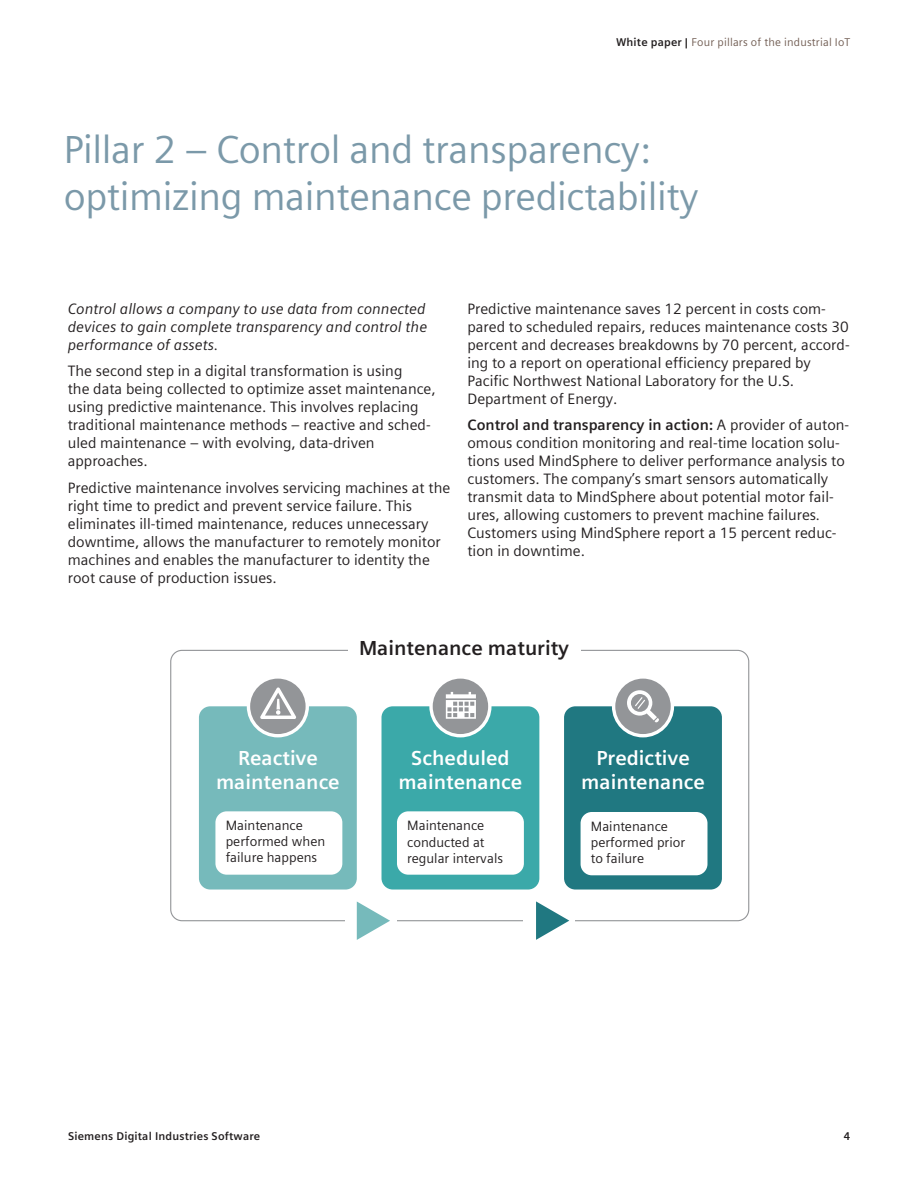
<style>
.page{position:relative;width:918px;height:1188px;background:#fff}
.page>*{position:absolute;margin:0;border:0;box-sizing:border-box;transform-origin:0 0}
.Headline__26pt_120{font:39px/46.8px "Siemens Sans Global";letter-spacing:-.01em;color:#7b99a9}
.t1{font:700 20.25px/24.3px "Siemens Sans";color:#fff;text-align:center}
.t2{font:700 20.25px "Siemens Sans";color:#231f20}
.Body_text__10pt_4mm{font:15px/18px "Siemens Sans Global";color:#231f20}
.Body_text__10pt_4mm-2{font:italic 15px/18px "Siemens Sans Global";color:#231f20;text-align:justify}
.t3{font:13.5px/16.2px "Siemens Sans";color:#231f20}
.t4{font:11.25px "Siemens Sans Global";letter-spacing:.015em;color:#725e54}
.t5{font:700 11.25px "Siemens Sans Global";letter-spacing:.015em;color:#231f20}
.s1{font-weight:700;color:#231f20}
.s2{font-weight:700}
.s3{font-style:italic}
</style>
<div class="page">
<div style="left:199px;top:706px;width:158px;height:184px;background:#76babb;border-radius:11px"></div>
<div style="left:382px;top:706px;width:157px;height:184px;background:#3ba9a9;border-radius:11px"></div>
<div style="left:564px;top:706px;width:158px;height:184px;background:#207881;border-radius:11px"></div>
<svg style="left:248px;top:677px;width:59px;height:59px"></svg>
<div style="left:247px;top:675px;width:62px;height:62px;border:3px solid #fff;border-radius:50%"></div>
<svg style="left:431px;top:677px;width:59px;height:59px;fill:#939598"></svg>
<div style="left:429px;top:675px;width:63px;height:62px;border:3px solid #fff;border-radius:50%"></div>
<div style="left:614px;top:677px;width:58px;height:59px;background:#939598;border-radius:50%"></div>
<div style="left:612px;top:675px;width:62px;height:62px;border:3px solid #fff;border-radius:50%"></div>
<div style="left:215px;top:811px;width:127px;height:64px;background:#fff;border-radius:11px"></div>
<svg style="left:357px;top:902px;width:33px;height:38px"></svg>
<svg style="left:536px;top:901px;width:33px;height:39px"></svg>
<div style="left:397px;top:811px;width:127px;height:64px;background:#fff;border-radius:11px"></div>
<div style="left:581px;top:812px;width:126px;height:63px;background:#fff;border-radius:11px"></div>
<svg style="left:627px;top:690px;width:32px;height:33px"></svg>
<svg style="left:446px;top:692px;width:30px;height:27px"></svg>
<svg style="left:260px;top:687px;width:36px;height:32px"></svg>
<p class="t4" style="left:616px;top:34px;width:236px"><span class="s1">White paper |</span> Four pillars of the industrial IoT</p>
<p class="Headline__26pt_120" style="left:64px;top:126px;width:636px">Pillar 2 – Control and transparency: optimizing maintenance predictability</p>
<p class="Body_text__10pt_4mm-2" style="left:68px;top:300px;width:361px">Control allows a company to use data from connected devices to gain complete transparency and control the performance of assets.</p>
<p class="Body_text__10pt_4mm" style="left:68px;top:362px;width:370px">The second step in a digital transformation is using<br>the data being collected to optimize asset maintenance, using predictive maintenance. This involves replacing traditional maintenance methods – reactive and sched&shy;uled maintenance – with evolving, data-driven approaches.</p>
<p class="Body_text__10pt_4mm" style="left:68px;top:479px;width:384px">Predictive maintenance involves servicing machines at the right time to predict and prevent service failure. This eliminates ill-timed maintenance, reduces unnecessary downtime, allows the manufacturer to remotely monitor machines and enables the manufacturer to identity the root cause of production issues.</p>
<p class="Body_text__10pt_4mm" style="left:468px;top:300px;width:384px">Predictive maintenance saves 12 percent in costs com&shy;pared to scheduled repairs, reduces maintenance costs 30 percent and decreases breakdowns by 70 percent, accord&shy;ing to a report on operational efficiency prepared by Pacific Northwest National Laboratory for the U.S.<br>Department of Energy.</p>
<p class="Body_text__10pt_4mm" style="left:468px;top:416px;width:383px"><span class="s2">Control and transparency in action:</span> A provider of auton&shy;omous condition monitoring and real-time location solu&shy;tions used MindSphere to deliver performance analysis to customers. The company’s smart sensors automatically transmit data to MindSphere about potential motor fail&shy;ures, allowing customers to prevent machine failures<span class="s3">.<br></span>Customers using MindSphere report a 15 percent reduc&shy;tion in downtime.</p>
<h2 class="t2" style="left:359px;top:637px;width:212px">Maintenance maturity</h2>
<h2 class="t1" style="left:216px;top:746px;width:125px">Reactive maintenance</h2>
<h2 class="t1" style="left:399px;top:746px;width:125px">Scheduled maintenance</h2>
<h2 class="t1" style="left:581px;top:746px;width:125px">Predictive maintenance</h2>
<p class="t3" style="left:226px;top:817px;width:101px">Maintenance performed when failure happens</p>
<p class="t3" style="left:407px;top:818px;width:97px">Maintenance conducted at regular intervals</p>
<p class="t3" style="left:591px;top:818px;width:96px">Maintenance performed prior to failure</p>
<p class="t5" style="left:68px;top:1127px;width:194px">Siemens Digital Industries Software</p>
<p class="t5" style="left:844px;top:1127px;width:8px">4</p>
</div>
